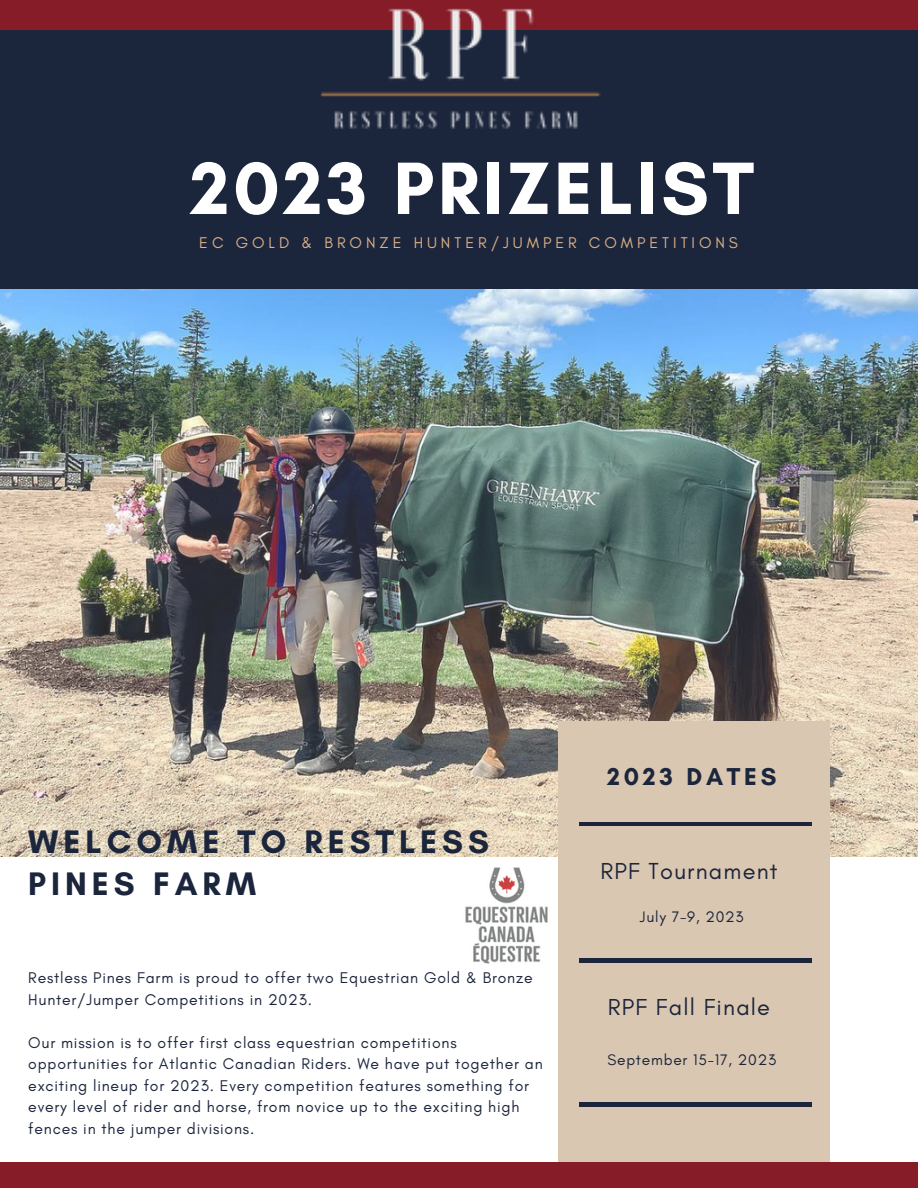
<style>
.page{position:relative;width:918px;height:1188px;background:#fff}
.page>*{position:absolute;margin:0;border:0;box-sizing:border-box;transform-origin:0 0}
.t1{font:700 75.45px "Glacial Indifference";letter-spacing:.05em;color:#fff}
.t2{font:700 33.15px/42px "Glacial Indifference";letter-spacing:.15em;color:#1b253c}
.t3{font:700 24.9px "Glacial Indifference";letter-spacing:.15em;color:#1b253c}
.t4{font:23.55px "Glacial Indifference";letter-spacing:.05em;color:#1b253c}
.t5{font:15.9px "Glacial Indifference";letter-spacing:.25em;color:#ddb085}
.t6{font:15.75px/21.5px "Glacial Indifference";letter-spacing:.05em;color:#1b253c}
.t7{font:15.6px "Glacial Indifference";letter-spacing:.05em;color:#1b253c}
</style>
<div class="page">
<img style="left:0;top:289px;width:918px;height:568px">
<div style="left:0;top:25px;width:918px;height:264px;background:#1b253c"></div>
<div style="left:558px;top:722px;width:271px;height:451px;background:#dac7b1"></div>
<hr style="left:579px;top:822px;width:233px;height:4px;background:#1b253c">
<hr style="left:579px;top:959px;width:233px;height:3px;background:#1b253c">
<hr style="left:579px;top:1103px;width:233px;height:3px;background:#1b253c">
<div style="left:0;top:0;width:918px;height:29px;background:#851c28"></div>
<div style="left:0;top:1162px;width:918px;height:26px;background:#851c28"></div>
<img style="left:309px;top:8px;width:300px;height:121px">
<img style="left:465px;top:867px;width:83px;height:97px">
<p class="t1" style="left:190px;top:142px;width:565px">2023 PRIZELIST</p>
<p class="t5" style="left:199px;top:233px;width:540px">EC GOLD &amp; BRONZE HUNTER/JUMPER COMPETITIONS</p>
<p class="t2" style="left:28px;top:821px;width:462px">WELCOME TO RESTLESS<br>PINES FARM</p>
<p class="t6" style="left:28px;top:967px;width:506px">Restless Pines Farm is proud to offer two Equestrian Gold &amp; Bronze<br>Hunter/Jumper Competitions in 2023.</p>
<p class="t6" style="left:28px;top:1031px;width:516px">Our mission is to offer first class equestrian competitions opportunities for Atlantic Canadian Riders. We have put together an exciting lineup for 2023. Every competition features something for every level of rider and horse, from novice up to the exciting high fences in the jumper divisions.</p>
<p class="t3" style="left:607px;top:762px;width:171px">2023 DATES</p>
<p class="t4" style="left:600px;top:856px;width:179px">RPF Tournament</p>
<p class="t7" style="left:640px;top:908px;width:105px">July 7-9, 2023</p>
<p class="t4" style="left:608px;top:993px;width:164px">RPF Fall Finale</p>
<p class="t7" style="left:607px;top:1051px;width:170px">September 15-17, 2023</p>
</div>
